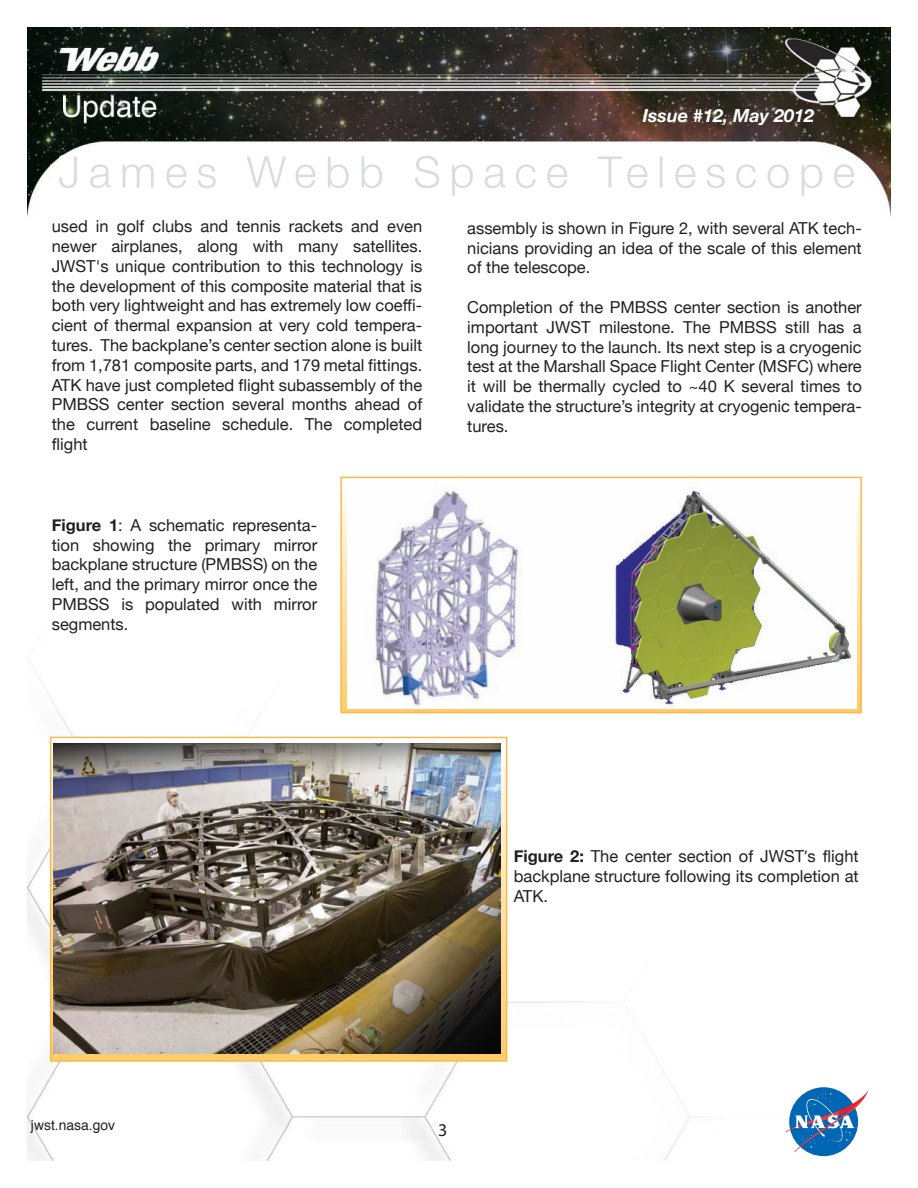
<style>
.page{position:relative;width:918px;height:1188px;background:#fff}
.page>*{position:absolute;margin:0;border:0;box-sizing:border-box;transform-origin:0 0}
.t1{font:italic 700 18px "Helvetica Neue";color:#fff}
.t2{font:18px "Myriad Pro";color:#231f20}
.t3{font:16.5px/19.8px "Helvetica Neue";color:#231f20;text-align:justify}
.t4{font:13.95px "Helvetica";color:#231f20}
.s1{font-weight:700}
.s2{font-family:"Myriad Pro"}
</style>
<div class="page">
<img style="left:27px;top:27px;width:864px;height:1134px">
<img style="left:59px;top:156px;width:795px;height:40px">
<img style="left:59px;top:156px;width:156px;height:32px">
<svg style="left:789px;top:1087px;width:69px;height:69px"></svg>
<svg style="left:785px;top:1090px;width:83px;height:62px"></svg>
<svg style="left:53px;top:740px;width:451px;height:319px"></svg>
<div style="left:50px;top:737px;width:457px;height:325px;border:2px solid #fcb94b"></div>
<img style="left:54px;top:743px;width:447px;height:310px">
<div style="left:341px;top:477px;width:520px;height:236px;background:linear-gradient(to bottom,#fefdfb,#feca66)"></div>
<div style="left:340px;top:477px;width:522px;height:236px;border:2px solid #fcb94b"></div>
<img style="left:347px;top:483px;width:509px;height:225px">
<p class="t1" style="left:643px;top:105px;width:173px">Issue #12, May 2012</p>
<p class="t3" style="left:52px;top:216px;width:372px">used in golf clubs and tennis rackets and even newer airplanes, along with many satellites.<br>JWST's unique contribution to this technology is the development of this composite material that is both very lightweight and has extremely low coeffi&shy;cient of thermal expansion at very cold tempera&shy;tures. The backplane’s center section alone is built from 1,781 composite parts, and 179 metal fittings.<br>ATK have just completed flight subassembly of the PMBSS center section several months ahead of the current baseline schedule. The completed flight</p>
<p class="t3" style="left:467px;top:218px;width:396px">assembly is shown in Figure 2, with several ATK tech&shy;nicians providing an idea of the scale of this element of the telescope.</p>
<p class="t3" style="left:467px;top:297px;width:396px">Completion of the PMBSS center section is another important JWST milestone. The PMBSS still has a long journey to the launch. Its next step is a cryogenic test at the Marshall Space Flight Center (MSFC) where it will be thermally cycled to ~40 K several times to validate the structure’s integrity at cryogenic tempera&shy;tures.</p>
<p class="t3" style="left:52px;top:515px;width:267px"><span class="s1">Figure 1</span>: A schematic representa&shy;tion showing the primary mirror backplane structure (PMBSS) on the left, and the primary mirror once the PMBSS is populated with mirror segments.</p>
<p class="t3" style="left:514px;top:846px;width:347px"><span class="s1">Figure 2:</span> The center section of JWST<span class="s2">’</span>s flight backplane structure following its completion at ATK.</p>
<p class="t4" style="left:31px;top:1119px;width:86px">jwst.nasa.gov</p>
<p class="t2" style="left:438px;top:1118px;width:11px">3</p>
</div>
